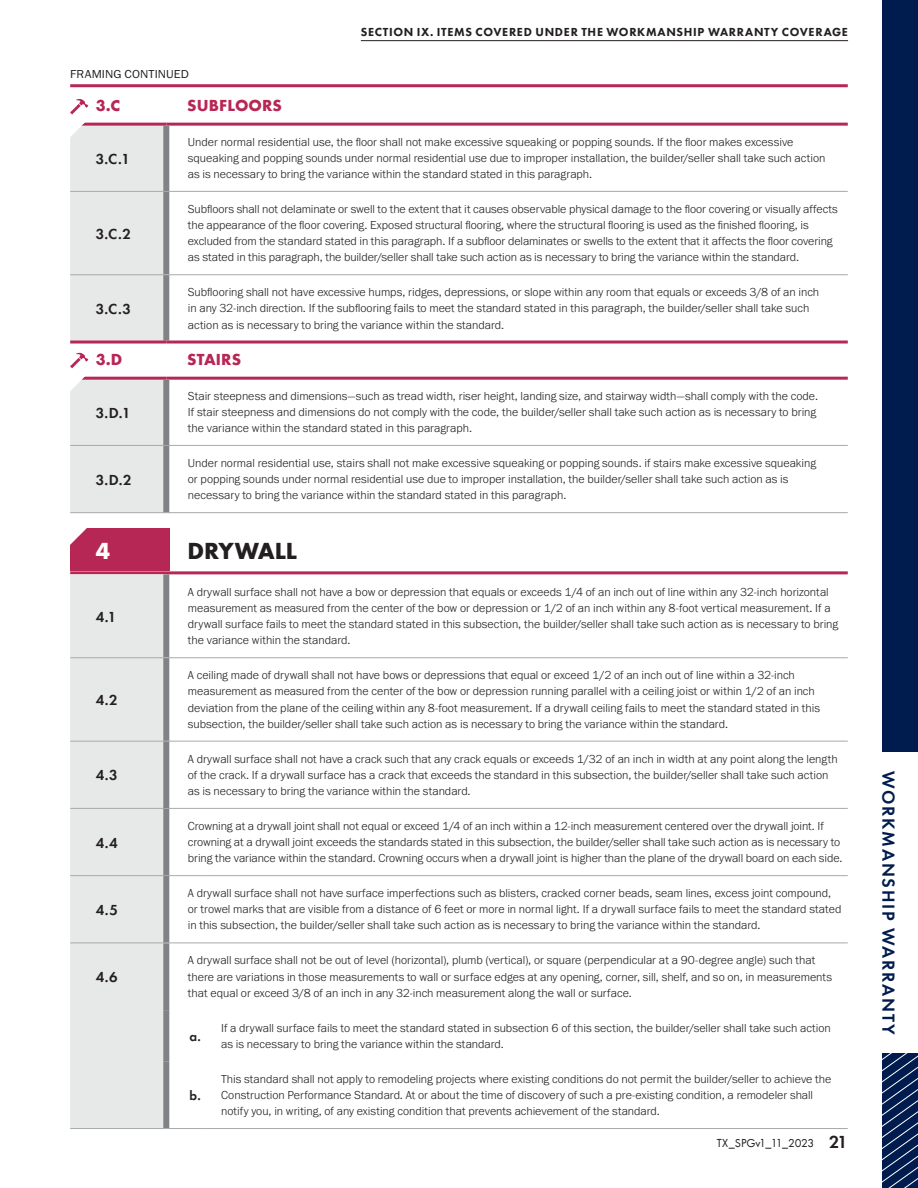
<style>
.page{position:relative;width:918px;height:1188px;background:#fff}
.page>*{position:absolute;margin:0;border:0;box-sizing:border-box;transform-origin:0 0}
.t1{font:700 24px "Futura PT";letter-spacing:-.01em;color:#231f20}
.t2{font:700 24px "Futura PT";color:#fff}
.t3{font:600 18px "Futura PT";letter-spacing:.095em;color:#001c4e}
.t4{font:700 16.5px "Futura PT";letter-spacing:.005em;color:#b72756}
.t5{font:600 15px "Futura PT";color:#231f20}
.t6{font:600 13.5px "Futura PT";color:#231f20}
.t7{font:300 12px/16.2px "Franklin Gothic URW";color:#231f20}
.t8{font:800 12px "Futura PT";letter-spacing:.055em;color:#231f20}
.t9{font:12px "Futura PT";letter-spacing:-.025em;color:#231f20}
.t10{font:12px "Franklin Gothic URW Boo";letter-spacing:.005em;color:#231f20;scale:1.05 1}
.s1{font-weight:600;font-size:18px}
</style>
<div class="page">
<div style="left:882px;top:0;width:36px;height:1188px;background:#001c4e"></div>
<svg style="left:882px;top:1053px;width:36px;height:135px"></svg>
<div style="left:878px;top:753px;width:40px;height:300px;background:#fff"></div>
<hr style="left:361px;top:40px;width:487px;height:1px;background:#231f20">
<div style="left:70px;top:529px;width:100px;height:42px;background:#b72756"></div>
<hr style="left:70px;top:571px;width:778px;height:3px;background:#b72756">
<svg style="left:70px;top:528px;width:19px;height:17px"></svg>
<div style="left:70px;top:574px;width:93px;height:554px;background:#e7e8e8"></div>
<div style="left:163px;top:943px;width:6px;height:67px;background:#808285"></div>
<div style="left:163px;top:1010px;width:6px;height:51px;background:#808285"></div>
<div style="left:163px;top:1061px;width:6px;height:67px;background:#808285"></div>
<div style="left:163px;top:574px;width:6px;height:83px;background:#808285"></div>
<hr style="left:70px;top:657px;width:96px;height:1px;background:#a7a9ac">
<hr style="left:166px;top:657px;width:35px;height:1px;background:#a7a9ac">
<hr style="left:201px;top:657px;width:647px;height:1px;background:#a7a9ac">
<hr style="left:70px;top:741px;width:96px;height:1px;background:#a7a9ac">
<hr style="left:166px;top:741px;width:35px;height:1px;background:#a7a9ac">
<hr style="left:201px;top:741px;width:647px;height:1px;background:#a7a9ac">
<hr style="left:70px;top:808px;width:96px;height:1px;background:#a7a9ac">
<hr style="left:166px;top:808px;width:35px;height:1px;background:#a7a9ac">
<hr style="left:201px;top:808px;width:647px;height:1px;background:#a7a9ac">
<hr style="left:70px;top:875px;width:96px;height:1px;background:#a7a9ac">
<hr style="left:166px;top:875px;width:35px;height:1px;background:#a7a9ac">
<hr style="left:201px;top:875px;width:647px;height:1px;background:#a7a9ac">
<hr style="left:70px;top:943px;width:96px;height:1px;background:#a7a9ac">
<hr style="left:166px;top:943px;width:35px;height:1px;background:#a7a9ac">
<hr style="left:201px;top:943px;width:647px;height:1px;background:#a7a9ac">
<div style="left:163px;top:658px;width:6px;height:83px;background:#808285"></div>
<div style="left:163px;top:742px;width:6px;height:66px;background:#808285"></div>
<div style="left:163px;top:809px;width:6px;height:66px;background:#808285"></div>
<div style="left:163px;top:876px;width:6px;height:67px;background:#808285"></div>
<hr style="left:70px;top:1128px;width:96px;height:1px;background:#a7a9ac">
<hr style="left:166px;top:1128px;width:35px;height:1px;background:#a7a9ac">
<hr style="left:201px;top:1128px;width:647px;height:1px;background:#a7a9ac">
<hr style="left:166px;top:123px;width:682px;height:3px;background:#b72756">
<div style="left:163px;top:126px;width:6px;height:65px;background:#808285"></div>
<hr style="left:166px;top:191px;width:682px;height:1px;background:#a7a9ac">
<div style="left:163px;top:192px;width:6px;height:82px;background:#808285"></div>
<hr style="left:166px;top:274px;width:682px;height:1px;background:#a7a9ac">
<div style="left:163px;top:275px;width:6px;height:66px;background:#808285"></div>
<hr style="left:70px;top:341px;width:96px;height:3px;background:#b72756">
<hr style="left:166px;top:341px;width:682px;height:3px;background:#b72756">
<svg style="left:70px;top:99px;width:96px;height:243px;background:#e5e3e4"></svg>
<hr style="left:166px;top:377px;width:682px;height:3px;background:#b72756">
<div style="left:163px;top:380px;width:6px;height:65px;background:#808285"></div>
<hr style="left:166px;top:445px;width:682px;height:1px;background:#a7a9ac">
<hr style="left:166px;top:512px;width:682px;height:1px;background:#a7a9ac">
<div style="left:163px;top:446px;width:6px;height:66px;background:#808285"></div>
<svg style="left:70px;top:352px;width:96px;height:161px"></svg>
<hr style="left:70px;top:84px;width:778px;height:3px;background:#b72756">
<p class="t10" style="left:70px;top:67px;width:115px">FRAMING CONTINUED</p>
<h3 class="t4" style="left:96px;top:94px;width:26px">3.C</h3>
<h3 class="t4" style="left:187px;top:94px;width:96px">SUBFLOORS</h3>
<p class="t8" style="left:361px;top:25px;width:489px">SECTION IX. ITEMS COVERED UNDER THE WORKMANSHIP WARRANTY COVERAGE</p>
<p class="t5" style="left:96px;top:150px;width:36px">3.C.1</p>
<p class="t5" style="left:96px;top:224px;width:37px">3.C.2</p>
<p class="t5" style="left:96px;top:300px;width:37px">3.C.3</p>
<p class="t7" style="left:188px;top:133px;width:639px">Under normal residential use, the floor shall not make excessive squeaking or popping sounds. If the floor makes excessive squeaking and popping sounds under normal residential use due to improper installation, the builder/seller shall take such action as is necessary to bring the variance within the standard stated in this paragraph.</p>
<p class="t7" style="left:188px;top:201px;width:651px">Subfloors shall not delaminate or swell to the extent that it causes observable physical damage to the floor covering or visually affects the appearance of the floor covering. Exposed structural flooring, where the structural flooring is used as the finished flooring, is excluded from the standard stated in this paragraph. If a subfloor delaminates or swells to the extent that it affects the floor covering as stated in this paragraph, the builder/seller shall take such action as is necessary to bring the variance within the standard.</p>
<p class="t7" style="left:188px;top:284px;width:633px">Subflooring shall not have excessive humps, ridges, depressions, or slope within any room that equals or exceeds 3/8 of an inch in any 32-inch direction. If the subflooring fails to meet the standard stated in this paragraph, the builder/seller shall take such action as is necessary to bring the variance within the standard.</p>
<h3 class="t4" style="left:96px;top:349px;width:28px">3.D</h3>
<h3 class="t4" style="left:187px;top:349px;width:55px">STAIRS</h3>
<p class="t5" style="left:96px;top:404px;width:36px">3.D.1</p>
<p class="t5" style="left:96px;top:470px;width:38px">3.D.2</p>
<p class="t7" style="left:188px;top:387px;width:632px">Stair steepness and dimensions—such as tread width, riser height, landing size, and stairway width—shall comply with the code.<br>If stair steepness and dimensions do not comply with the code, the builder/seller shall take such action as is necessary to bring the variance within the standard stated in this paragraph.</p>
<p class="t7" style="left:188px;top:455px;width:630px">Under normal residential use, stairs shall not make excessive squeaking or popping sounds. if stairs make excessive squeaking or popping sounds under normal residential use due to improper installation, the builder/seller shall take such action as is necessary to bring the variance within the standard stated in this paragraph.</p>
<h1 class="t2" style="left:96px;top:535px;width:16px">4</h1>
<h1 class="t1" style="left:187px;top:536px;width:111px">DRYWALL</h1>
<p class="t5" style="left:96px;top:607px;width:22px">4.1</p>
<p class="t5" style="left:96px;top:691px;width:23px">4.2</p>
<p class="t5" style="left:96px;top:766px;width:23px">4.3</p>
<p class="t5" style="left:96px;top:833px;width:23px">4.4</p>
<p class="t5" style="left:96px;top:901px;width:24px">4.5</p>
<p class="t5" style="left:96px;top:968px;width:23px">4.6</p>
<p class="t7" style="left:188px;top:584px;width:652px">A drywall surface shall not have a bow or depression that equals or exceeds 1/4 of an inch out of line within any 32-inch horizontal measurement as measured from the center of the bow or depression or 1/2 of an inch within any 8-foot vertical measurement. If a drywall surface fails to meet the standard stated in this subsection, the builder/seller shall take such action as is necessary to bring the variance within the standard.</p>
<p class="t7" style="left:188px;top:667px;width:634px">A ceiling made of drywall shall not have bows or depressions that equal or exceed 1/2 of an inch out of line within a 32-inch measurement as measured from the center of the bow or depression running parallel with a ceiling joist or within 1/2 of an inch deviation from the plane of the ceiling within any 8-foot measurement. If a drywall ceiling fails to meet the standard stated in this subsection, the builder/seller shall take such action as is necessary to bring the variance within the standard.</p>
<p class="t7" style="left:188px;top:750px;width:651px">A drywall surface shall not have a crack such that any crack equals or exceeds 1/32 of an inch in width at any point along the length of the crack. If a drywall surface has a crack that exceeds the standard in this subsection, the builder/seller shall take such action as is necessary to bring the variance within the standard.</p>
<p class="t7" style="left:188px;top:818px;width:656px">Crowning at a drywall joint shall not equal or exceed 1/4 of an inch within a 12-inch measurement centered over the drywall joint. If crowning at a drywall joint exceeds the standards stated in this subsection, the builder/seller shall take such action as is necessary to bring the variance within the standard. Crowning occurs when a drywall joint is higher than the plane of the drywall board on each side.</p>
<p class="t7" style="left:188px;top:885px;width:655px">A drywall surface shall not have surface imperfections such as blisters, cracked corner beads, seam lines, excess joint compound, or trowel marks that are visible from a distance of 6 feet or more in normal light. If a drywall surface fails to meet the standard stated in this subsection, the builder/seller shall take such action as is necessary to bring the variance within the standard.</p>
<p class="t7" style="left:188px;top:952px;width:646px">A drywall surface shall not be out of level (horizontal), plumb (vertical), or square (perpendicular at a 90-degree angle) such that there are variations in those measurements to wall or surface edges at any opening, corner, sill, shelf, and so on, in measurements that equal or exceed 3/8 of an inch in any 32-inch measurement along the wall or surface.</p>
<p class="t6" style="left:189px;top:1028px;width:13px">a.</p>
<p class="t7" style="left:221px;top:1019px;width:611px">If a drywall surface fails to meet the standard stated in subsection 6 of this section, the builder/seller shall take such action as is necessary to bring the variance within the standard.</p>
<p class="t6" style="left:190px;top:1087px;width:13px">b.</p>
<p class="t7" style="left:221px;top:1070px;width:612px">This standard shall not apply to remodeling projects where existing conditions do not permit the builder/seller to achieve the<br>Construction Performance Standard. At or about the time of discovery of such a pre-existing condition, a remodeler shall notify you, in writing, of any existing condition that prevents achievement of the standard.</p>
<p class="t9" style="left:717px;top:1136px;width:132px">TX_SPGv1_11_2023 <span class="s1">21</span></p>
<h2 class="t3" style="left:900px;top:771px;width:265px;rotate:90deg">WORKMANSHIP WARRANTY</h2>
</div>
